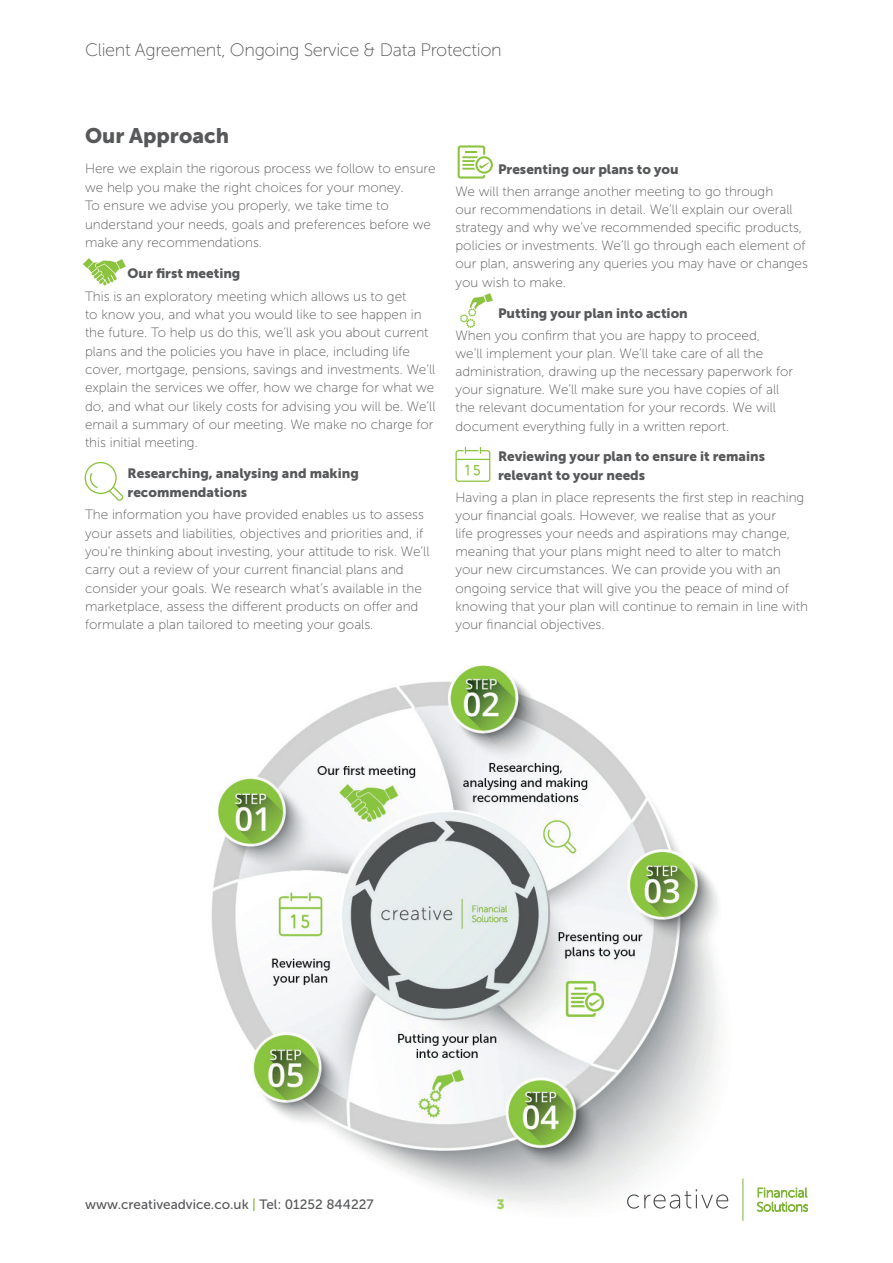
<style>
.page{position:relative;width:893px;height:1263px;background:#fff}
.page>*{position:absolute;margin:0;border:0;box-sizing:border-box;transform-origin:0 0}
.t1{font:21px "Museo Sans 900";color:#57585a}
.t2{font:18px "Museo Sans 100";letter-spacing:-.02em;color:#57585a}
.t3{font:13.5px/18.3px "Museo Sans 100";color:#57585a}
.t4{font:13.5px/18.3px "Museo Sans 900";color:#57585a}
.t5{font:13.5px "Museo Sans 500";color:#57585a}
.t6{font:13.5px "Museo Sans 900";color:#a2cf62}
.s1{color:#7fb438}
</style>
<div class="page">
<img style="left:211px;top:665px;width:533px;height:556px">
<svg style="left:627px;top:1189px;width:101px;height:19px"></svg>
<svg style="left:757px;top:1188px;width:51px;height:24px"></svg>
<hr style="left:743px;top:1179px;width:1px;height:41px;background:#7fb438">
<svg style="left:83px;top:258px;width:43px;height:27px"></svg>
<svg style="left:85px;top:462px;width:38px;height:39px"></svg>
<svg style="left:458px;top:145px;width:35px;height:34px"></svg>
<svg style="left:460px;top:293px;width:33px;height:35px"></svg>
<svg style="left:455px;top:447px;width:35px;height:35px"></svg>
<h2 class="t2" style="left:85px;top:40px;width:418px">Client Agreement, Ongoing Service &amp; Data Protection</h2>
<h1 class="t1" style="left:85px;top:124px;width:145px">Our Approach</h1>
<p class="t3" style="left:85px;top:160px;width:352px">Here we explain the rigorous process we follow to ensure we help you make the right choices for your money.<br>To ensure we advise you properly, we take time to understand your needs, goals and preferences before we make any recommendations.</p>
<p class="t4" style="left:128px;top:264px;width:114px">Our first meeting</p>
<p class="t3" style="left:85px;top:287px;width:352px">This is an exploratory meeting which allows us to get<br>to know you, and what you would like to see happen in the future. To help us do this, we’ll ask you about current plans and the policies you have in place, including life cover, mortgage, pensions, savings and investments. We’ll explain the services we offer, how we charge for what we do, and what our likely costs for advising you will be. We’ll email a summary of our meeting. We make no charge for this initial meeting.</p>
<p class="t4" style="left:128px;top:464px;width:233px">Researching, analysing and making recommendations</p>
<p class="t3" style="left:85px;top:506px;width:346px">The information you have provided enables us to assess your assets and liabilities, objectives and priorities and, if you’re thinking about investing, your attitude to risk. We’ll carry out a review of your current financial plans and consider your goals. We research what’s available in the marketplace, assess the different products on offer and formulate a plan tailored to meeting your goals.</p>
<p class="t4" style="left:498px;top:160px;width:182px">Presenting our plans to you</p>
<p class="t3" style="left:455px;top:182px;width:354px">We will then arrange another meeting to go through<br>our recommendations in detail. We’ll explain our overall strategy and why we’ve recommended specific products, policies or investments. We’ll go through each element of our plan, answering any queries you may have or changes you wish to make.</p>
<p class="t4" style="left:498px;top:304px;width:191px">Putting your plan into action</p>
<p class="t3" style="left:455px;top:326px;width:339px">When you confirm that you are happy to proceed,<br>we’ll implement your plan. We’ll take care of all the administration, drawing up the necessary paperwork for your signature. We’ll make sure you have copies of all the relevant documentation for your records. We will document everything fully in a written report.</p>
<p class="t4" style="left:498px;top:448px;width:269px">Reviewing your plan to ensure it remains relevant to your needs</p>
<p class="t3" style="left:455px;top:488px;width:354px">Having a plan in place represents the first step in reaching your financial goals. However, we realise that as your<br>life progresses your needs and aspirations may change, meaning that your plans might need to alter to match your new circumstances. We can provide you with an ongoing service that will give you the peace of mind of knowing that your plan will continue to remain in line with your financial objectives.</p>
<p class="t5" style="left:85px;top:1197px;width:290px">www.creativeadvice.co.uk <span class="s1">|</span> Tel: 01252 844227</p>
<p class="t6" style="left:497px;top:1196px;width:9px">3</p>
</div>
